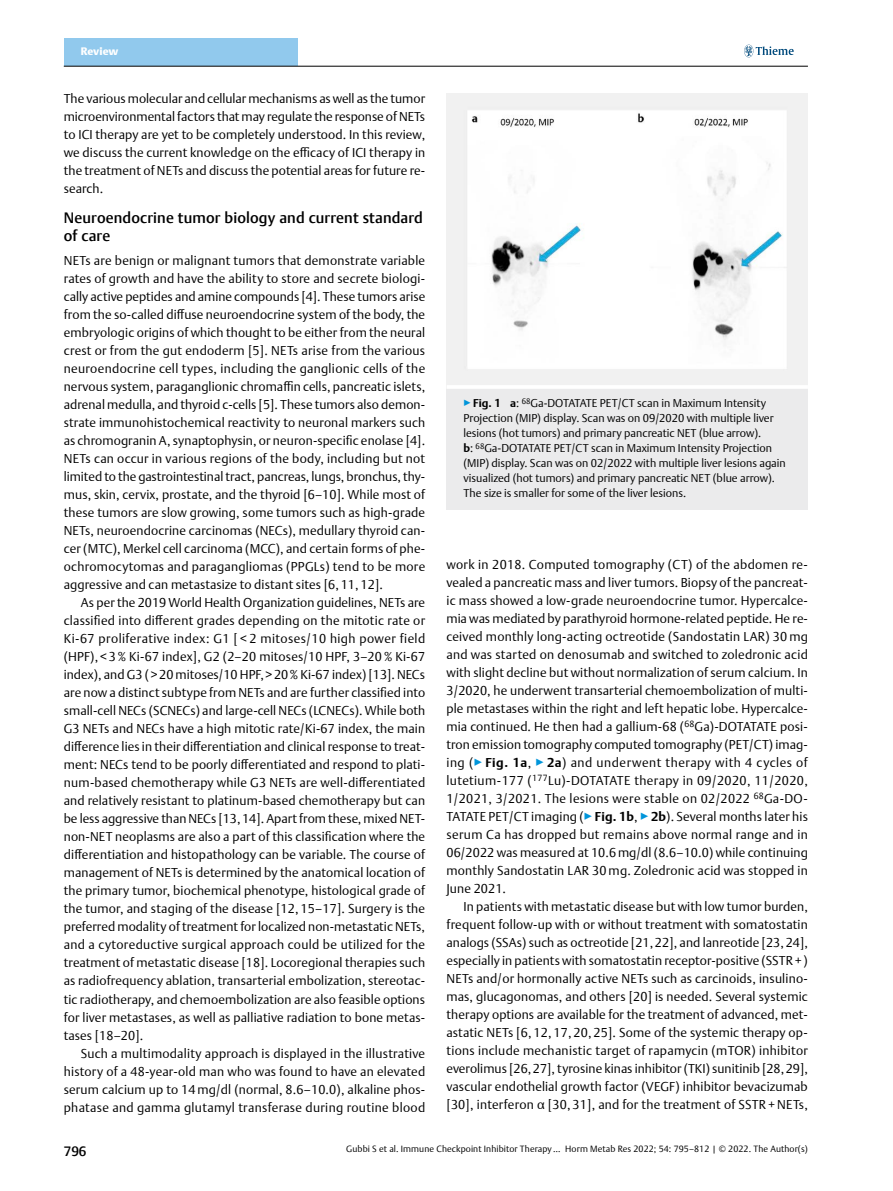
<style>
.page{position:relative;width:893px;height:1191px;background:#fff}
.page>*{position:absolute;margin:0;border:0;box-sizing:border-box;transform-origin:0 0}
.t1{font:500 15px/18px "Thieme Argo 2011";letter-spacing:.01em;color:#000}
.t2{font:500 13.5px "Thieme Argo 2011";color:#000}
.t3{font:300 12.75px/18px "Thieme Argo 2011";letter-spacing:.01em;color:#000;text-align:justify}
.t4{font:300 11.25px/15px "Thieme Argo 2011";color:#000}
.t5{font:900 10.8px "Thieme Argo 2011";letter-spacing:-.005em;color:#fff}
.t6{font:300 9px "Thieme Argo 2011";letter-spacing:.01em;color:#000}
.s1{color:#0095da}
.s2{font-weight:700}
</style>
<div class="page">
<div style="left:64px;top:38px;width:234px;height:28px;background:#91c9ed"></div>
<svg style="left:744px;top:45px;width:50px;height:12px"></svg>
<hr style="left:64px;top:66px;width:744px;height:1px;background:#000">
<img style="left:446px;top:94px;width:362px;height:291px">
<div style="left:446px;top:385px;width:362px;height:125px;background:#ebebec"></div>
<hr style="left:446px;top:385px;width:362px;height:4px;background:#fff">
<p class="t5" style="left:81px;top:44px;width:39px">Review</p>
<p class="t3" style="left:64px;top:89px;width:363px">The various molecular and cellular mechanisms as well as the tumor microenvironmental factors that may regulate the response of NETs to ICI therapy are yet to be completely understood. In this review, we discuss the current knowledge on the efficacy of ICI therapy in the treatment of NETs and discuss the potential areas for future re&shy;search.</p>
<p class="t1" style="left:64px;top:208px;width:361px">Neuroendocrine tumor biology and current standard of care</p>
<p class="t3" style="left:64px;top:251px;width:363px">NETs are benign or malignant tumors that demonstrate variable rates of growth and have the ability to store and secrete biologi&shy;cally active peptides and amine compounds [4]. These tumors arise from the so-called diffuse neuroendocrine system of the body, the embryologic origins of which thought to be either from the neural crest or from the gut endoderm [5]. NETs arise from the various neuroendocrine cell types, including the ganglionic cells of the nervous system, paraganglionic chromaffin cells, pancreatic islets, adrenal medulla, and thyroid c-cells [5]. These tumors also demon&shy;strate immunohistochemical reactivity to neuronal markers such as chromogranin A, synaptophysin, or neuron-specific enolase [4].<br>NETs can occur in various regions of the body, including but not limited to the gastrointestinal tract, pancreas, lungs, bronchus, thy&shy;mus, skin, cervix, prostate, and the thyroid [6–10]. While most of these tumors are slow growing, some tumors such as high-grade NETs, neuroendocrine carcinomas (NECs), medullary thyroid can&shy;cer (MTC), Merkel cell carcinoma (MCC), and certain forms of phe&shy;ochromocytomas and paragangliomas (PPGLs) tend to be more aggressive and can metastasize to distant sites [6, 11, 12].</p>
<p class="t3" style="left:64px;top:593px;width:363px;text-indent:17px">As per the 2019 World Health Organization guidelines, NETs are classified into different grades depending on the mitotic rate or Ki-67 proliferative index: G1 [ &lt; 2 mitoses/10 high power field (HPF), &lt; 3% Ki-67 index], G2 (2–20 mitoses/10 HPF, 3–20% Ki-67 index), and G3 ( &gt;20 mitoses/10 HPF, &gt;20% Ki-67 index) [13]. NECs are now a distinct subtype from NETs and are further classified into small-cell NECs (SCNECs) and large-cell NECs (LCNECs). While both G3 NETs and NECs have a high mitotic rate/Ki-67 index, the main difference lies in their differentiation and clinical response to treat&shy;ment: NECs tend to be poorly differentiated and respond to plati&shy;num-based chemotherapy while G3 NETs are well-differentiated and relatively resistant to platinum-based chemotherapy but can be less aggressive than NECs [13,14]. Apart from these, mixed NET&shy;non-NET neoplasms are also a part of this classification where the differentiation and histopathology can be variable. The course of management of NETs is determined by the anatomical location of the primary tumor, biochemical phenotype, histological grade of the tumor, and staging of the disease [12, 15–17]. Surgery is the preferred modality of treatment for localized non-metastatic NETs, and a cytoreductive surgical approach could be utilized for the treatment of metastatic disease [18]. Locoregional therapies such as radiofrequency ablation, transarterial embolization, stereotac&shy;tic radiotherapy, and chemoembolization are also feasible options for liver metastases, as well as palliative radiation to bone metas&shy;tases [18–20].</p>
<p class="t3" style="left:64px;top:1043px;width:363px;text-indent:17px">Such a multimodality approach is displayed in the illustrative history of a 48-year-old man who was found to have an elevated serum calcium up to 14 mg/dl (normal, 8.6–10.0), alkaline phos&shy;phatase and gamma glutamyl transferase during routine blood</p>
<p class="t4" style="left:463px;top:395px;width:324px"><span class="s1">▶</span><span class="s2">Fig. 1 a</span>: <sup>68</sup>Ga-DOTATATE PET/CT scan in Maximum Intensity Projection (MIP) display. Scan was on 09/2020 with multiple liver lesions (hot tumors) and primary pancreatic NET (blue arrow).<br><span class="s2">b</span>: <sup>68</sup>Ga-DOTATATE PET/CT scan in Maximum Intensity Projection (MIP) display. Scan was on 02/2022 with multiple liver lesions again visualized (hot tumors) and primary pancreatic NET (blue arrow).<br>The size is smaller for some of the liver lesions.</p>
<p class="t3" style="left:446px;top:555px;width:363px">work in 2018. Computed tomography (CT) of the abdomen re&shy;vealed a pancreatic mass and liver tumors. Biopsy of the pancreat&shy;ic mass showed a low-grade neuroendocrine tumor. Hypercalce&shy;mia was mediated by parathyroid hormone-related peptide. He re&shy;ceived monthly long-acting octreotide (Sandostatin LAR) 30 mg and was started on denosumab and switched to zoledronic acid with slight decline but without normalization of serum calcium. In 3/2020, he underwent transarterial chemoembolization of multi&shy;ple metastases within the right and left hepatic lobe. Hypercalce&shy;mia continued. He then had a gallium-68 (<sup>68</sup>Ga)-DOTATATE posi&shy;tron emission tomography computed tomography (PET/CT) imag&shy;ing (<span class="s1">▶</span><span class="s2">Fig. 1a</span>, <span class="s1">▶</span><span class="s2">2a</span>) and underwent therapy with 4 cycles of lutetium-177 (<sup>177</sup>Lu)-DOTATATE therapy in 09/2020, 11/2020, 1/2021, 3/2021. The lesions were stable on 02/2022 <sup>68</sup>Ga-DO-TATATE PET/CT imaging (<span class="s1">▶</span><span class="s2">Fig. 1b</span>, <span class="s1">▶</span><span class="s2">2b</span>). Several months later his serum Ca has dropped but remains above normal range and in 06/2022 was measured at 10.6mg/dl (8.6–10.0) while continuing monthly Sandostatin LAR 30 mg. Zoledronic acid was stopped in June 2021.</p>
<p class="t3" style="left:446px;top:897px;width:363px;text-indent:17px">In patients with metastatic disease but with low tumor burden, frequent follow-up with or without treatment with somatostatin analogs (SSAs) such as octreotide [21,22], and lanreotide [23,24], especially in patients with somatostatin receptor-positive (SSTR+)<br>NETs and/or hormonally active NETs such as carcinoids, insulino&shy;mas, glucagonomas, and others [20] is needed. Several systemic therapy options are available for the treatment of advanced, met&shy;astatic NETs [6, 12, 17, 20, 25]. Some of the systemic therapy op&shy;tions include mechanistic target of rapamycin (mTOR) inhibitor everolimus [26,27], tyrosine kinas inhibitor (TKI) sunitinib [28,29], vascular endothelial growth factor (VEGF) inhibitor bevacizumab [30], interferon α [30, 31], and for the treatment of SSTR +NETs,</p>
<p class="t2" style="left:64px;top:1142px;width:24px">796</p>
<p class="t6" style="left:346px;top:1143px;width:463px">Gubbi S et al. Immune Checkpoint Inhibitor Therapy … Horm Metab Res 2022; 54: 795–812 | © 2022. The Author(s)</p>
</div>
